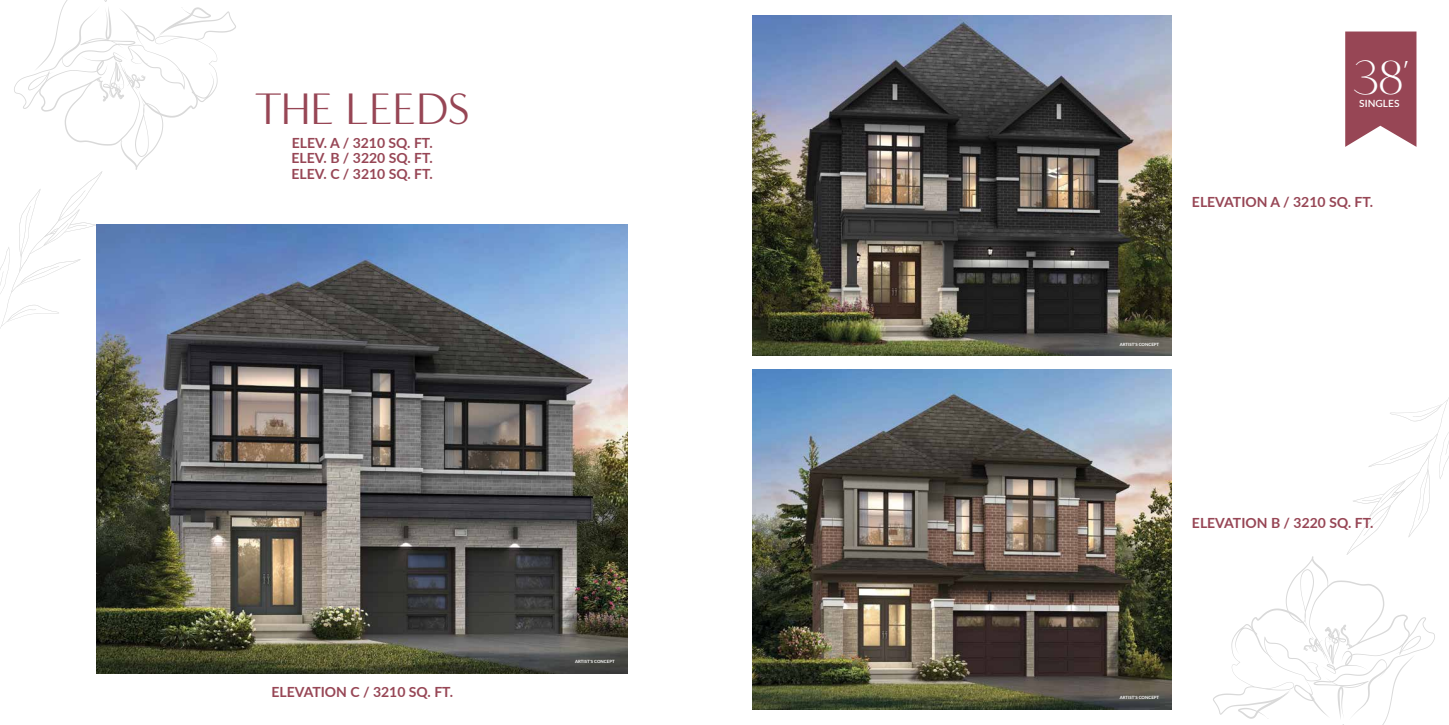
<style>
.page{position:relative;width:1449px;height:725px;background:#fff}
.page>*{position:absolute;margin:0;border:0;box-sizing:border-box;transform-origin:0 0}
.t1{font:46.81px "Saudagar";color:#fff}
.t2{font:45.32px "Minerva Modern";color:#974655}
.t3{font:700 14px/15.8px "Lato";color:#974655;text-align:justify}
.t4{font:600 9.97px "Lato";color:#fff}
.t5{font:700 4.38px "Lato";color:#fff}
</style>
<div class="page">
<svg style="left:1213px;top:397px;width:236px;height:327px"></svg>
<svg style="left:0;top:0;width:236px;height:350px"></svg>
<img style="left:97px;top:225px;width:531px;height:448px">
<img style="left:752px;top:16px;width:419px;height:340px">
<img style="left:752px;top:369px;width:419px;height:340px">
<svg style="left:1345px;top:32px;width:71px;height:115px;background:#a15765"></svg>
<h2 class="t2" style="left:255px;top:83px;width:216px">THE LEEDS</h2>
<p class="t3" style="left:291px;top:134px;width:143px">ELEV. A / 3210 SQ. FT.<br>ELEV. B / 3220 SQ. FT.<br>ELEV. C / 3210 SQ. FT.</p>
<p class="t3" style="left:271px;top:683px;width:183px">ELEVATION C / 3210 SQ. FT.</p>
<p class="t5" style="left:575px;top:658px;width:41px">ARTIST'S CONCEPT</p>
<h1 class="t1" style="left:1354px;top:51px;width:59px">38’</h1>
<p class="t4" style="left:1359px;top:96px;width:42px">SINGLES</p>
<p class="t3" style="left:1192px;top:194px;width:183px">ELEVATION A / 3210 SQ. FT.</p>
<p class="t5" style="left:1120px;top:341px;width:41px">ARTIST'S CONCEPT</p>
<p class="t3" style="left:1192px;top:514px;width:183px">ELEVATION B / 3220 SQ. FT.</p>
<p class="t5" style="left:1120px;top:694px;width:41px">ARTIST'S CONCEPT</p>
</div>
